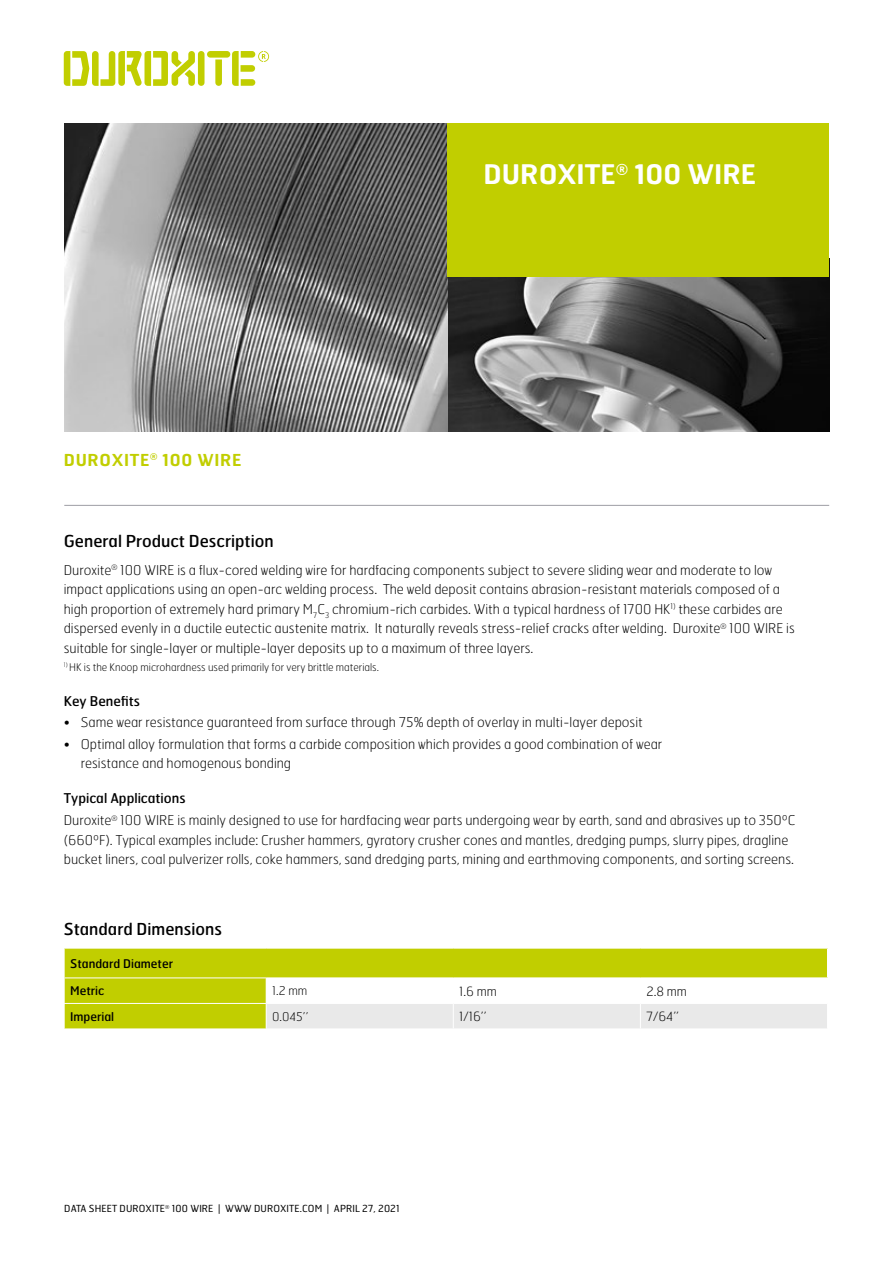
<style>
.page{position:relative;width:893px;height:1263px;background:#fff}
.page>*{position:absolute;margin:0;border:0;box-sizing:border-box;transform-origin:0 0}
.Heading_1___25_6x26{font:600 27px "Hermes FB";color:#fff}
.Heading_2___11x14{font:16.5px "Hermes FB";color:#000}
.Rubrik_1{font:600 16.5px "Hermes FB";letter-spacing:.04em;color:#c1ce00}
.Hermes_Thin_9x13{font:100 13.5px/19.5px "Hermes FB";color:#000}
.Heading_3___9x12{font:13.5px "Hermes FB";color:#000}
.Caption_8_10{font:13.5px "Hermes FB";color:#000}
.Body_table_8_5x11_5{font:100 12.75px "Hermes FB";color:#000}
.Heading_table{font:12px "Hermes FB";color:#000}
.Body_table_8_5x11_5-2{font:100 12px "Hermes FB";color:#000}
.Caption_8_10-2{font:100 10.5px "Hermes FB";color:#000}
.Sidfot{font:9.75px "Hermes FB";letter-spacing:.01em;color:#000}
</style>
<div class="page">
<hr style="left:64px;top:505px;width:765px;height:1px;background:#9d9da4">
<img style="left:447px;top:277px;width:382px;height:154px">
<img style="left:64px;top:123px;width:383px;height:308px">
<div style="left:447px;top:123px;width:382px;height:154px;background:#c1ce00"></div>
<div style="left:198px;top:51px;width:7px;height:35px;background:#c1ce00;border-radius:3px"></div>
<svg style="left:64px;top:51px;width:131px;height:35px"></svg>
<div style="left:207px;top:51px;width:23px;height:7px;background:#c1ce00;border-radius:3px"></div>
<svg style="left:215px;top:59px;width:7px;height:27px"></svg>
<svg style="left:232px;top:51px;width:37px;height:35px"></svg>
<svg style="left:64px;top:948px;width:764px;height:80px"></svg>
<p class="Rubrik_1" style="left:64px;top:449px;width:179px">DUROXITE<sup>®</sup> 100 WIRE</p>
<p class="Heading_1___25_6x26" style="left:483px;top:156px;width:274px">DUROXITE<sup>®</sup> 100 WIRE</p>
<p class="Heading_2___11x14" style="left:64px;top:530px;width:211px">General Product Description</p>
<p class="Hermes_Thin_9x13" style="left:64px;top:560px;width:732px">Duroxite<sup>®</sup> 100 WIRE is a flux-cored welding wire for hardfacing components subject to severe sliding wear and moderate to low impact applications using an open-arc welding process. The weld deposit contains abrasion-resistant materials composed of a high proportion of extremely hard primary M<sub>7</sub>C<sub>3</sub> chromium-rich carbides. With a typical hardness of 1700 HK<sup>1)</sup> these carbides are dispersed evenly in a ductile eutectic austenite matrix. It naturally reveals stress-relief cracks after welding. Duroxite<sup>®</sup> 100 WIRE is suitable for single-layer or multiple-layer deposits up to a maximum of three layers.</p>
<p class="Caption_8_10-2" style="left:64px;top:660px;width:317px"><sup>1)</sup> HK is the Knoop microhardness used primarily for very brittle materials.</p>
<p class="Caption_8_10" style="left:64px;top:692px;width:78px">Key Benefits</p>
<p class="Hermes_Thin_9x13" style="left:64px;top:712px;width:580px">• Same wear resistance guaranteed from surface through 75% depth of overlay in multi-layer deposit</p>
<p class="Hermes_Thin_9x13" style="left:81px;top:734px;width:583px;text-indent:-17px">• Optimal alloy formulation that forms a carbide composition which provides a good combination of wear resistance and homogenous bonding</p>
<p class="Heading_3___9x12" style="left:64px;top:790px;width:123px">Typical Applications</p>
<p class="Hermes_Thin_9x13" style="left:64px;top:810px;width:733px">Duroxite<sup>®</sup> 100 WIRE is mainly designed to use for hardfacing wear parts undergoing wear by earth, sand and abrasives up to 350ºC (660ºF). Typical examples include: Crusher hammers, gyratory crusher cones and mantles, dredging pumps, slurry pipes, dragline bucket liners, coal pulverizer rolls, coke hammers, sand dredging parts, mining and earthmoving components, and sorting screens.</p>
<p class="Heading_2___11x14" style="left:64px;top:918px;width:160px">Standard Dimensions</p>
<p class="Heading_table" style="left:70px;top:956px;width:104px">Standard Diameter</p>
<p class="Heading_table" style="left:70px;top:983px;width:36px">Metric</p>
<p class="Body_table_8_5x11_5-2" style="left:272px;top:983px;width:37px">1.2 mm</p>
<p class="Body_table_8_5x11_5" style="left:459px;top:983px;width:39px">1.6 mm</p>
<p class="Body_table_8_5x11_5" style="left:646px;top:983px;width:42px">2.8 mm</p>
<p class="Heading_table" style="left:70px;top:1009px;width:46px">Imperial</p>
<p class="Body_table_8_5x11_5-2" style="left:272px;top:1009px;width:38px">0.045’’</p>
<p class="Body_table_8_5x11_5" style="left:459px;top:1008px;width:29px">1/16’’</p>
<p class="Body_table_8_5x11_5" style="left:646px;top:1008px;width:34px">7/64’’</p>
<p class="Sidfot" style="left:64px;top:1203px;width:337px">DATA SHEET DUROXITE<sup>®</sup> 100 WIRE | WWW DUROXITE.COM | APRIL 27, 2021</p>
</div>
